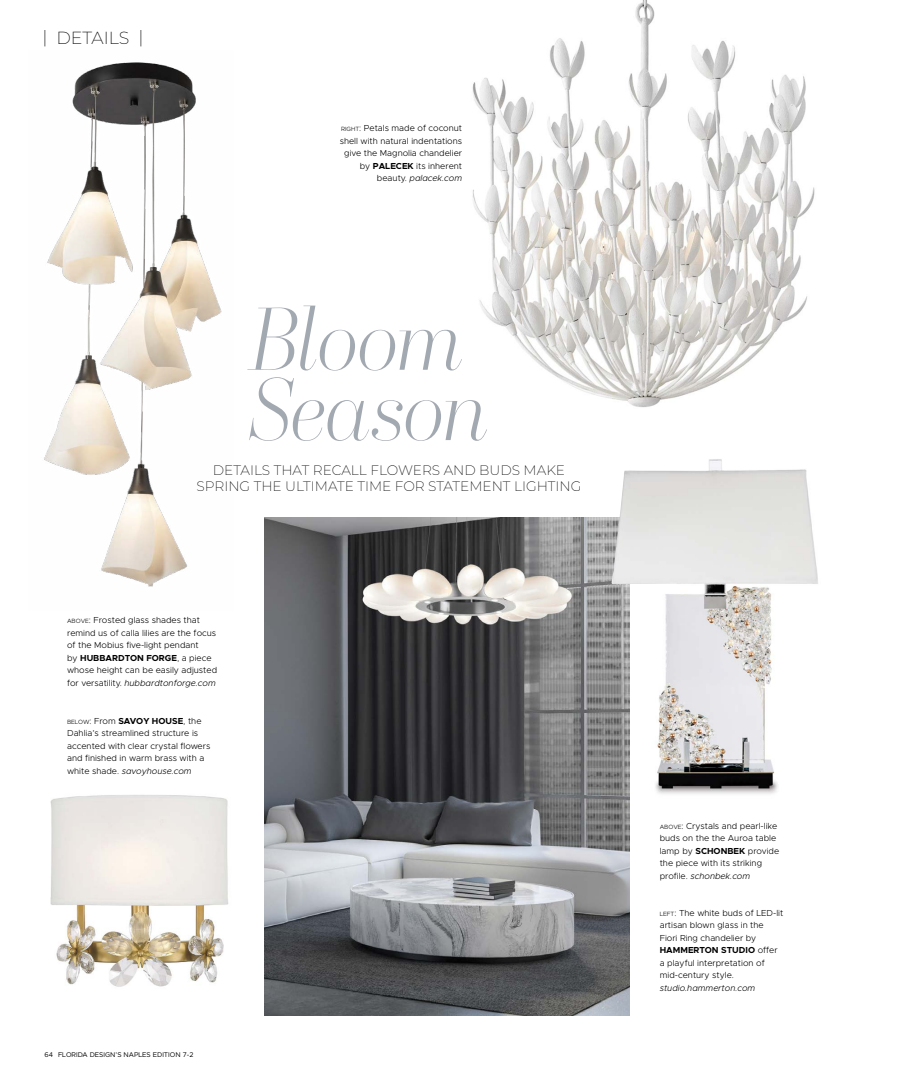
<style>
.page{position:relative;width:900px;height:1080px;background:#fff}
.page>*{position:absolute;margin:0;border:0;box-sizing:border-box;transform-origin:0 0}
.t1{font:italic 93.38px/70.4px "Yo Frankie Three";letter-spacing:-.01em;color:#a3a9b1}
.t2{font:200 17.5px "Montserrat";color:#000}
.t3{font:200 13.75px/16.2px "Montserrat";color:#000;text-align:center}
.t4{font:300 8.75px/12.5px "Metropolis";color:#000}
.t5{font:italic 300 8.75px "Metropolis";color:#000}
.t6{font:6.88px "Metropolis";color:#000}
.s1{font-size:6.12px}
.s2{font-style:inherit}
.s3{font-weight:700}
.s4{font-style:italic}
</style>
<div class="page">
<img style="left:265px;top:517px;width:364px;height:499px">
<img style="left:472px;top:0;width:343px;height:407px">
<img style="left:50px;top:795px;width:179px;height:192px">
<img style="left:44px;top:62px;width:178px;height:525px">
<img style="left:611px;top:459px;width:207px;height:357px">
<h2 class="t2" style="left:42px;top:27px;width:102px">| DETAILS |</h2>
<p class="t4" style="left:340px;top:122px;width:124px;text-align:right"><span class="s1">RIGHT</span><span class="s2">:</span> Petals made of coconut shell with natural indentations give the Magnolia chandelier by <span class="s3">PALECEK</span> its inherent beauty. <span class="s4">palacek.com</span></p>
<h1 class="t1" style="left:246px;top:304px;width:240px">Bloom<br>Season</h1>
<h3 class="t3" style="left:197px;top:461px;width:386px">DETAILS THAT RECALL FLOWERS AND BUDS MAKE<br>SPRING THE ULTIMATE TIME FOR STATEMENT LIGHTING</h3>
<p class="t4" style="left:67px;top:614px;width:152px"><span class="s1">ABOVE</span><span class="s2">:</span> Frosted glass shades that remind us of calla lilies are the focus of the Mobius five-light pendant<br>by <span class="s3">HUBBARDTON FORGE</span>, a piece whose height can be easily adjusted for versatility. <span class="s4">hubbardtonforge.com</span></p>
<p class="t4" style="left:67px;top:714px;width:145px"><span class="s1">BELOW</span><span class="s2">:</span> From <span class="s3">SAVOY HOUSE</span>, the<br>Dahlia’s streamlined structure is accented with clear crystal flowers and finished in warm brass with a white shade. <span class="s4">savoyhouse.com</span></p>
<p class="t6" style="left:45px;top:1050px;width:150px">64 FLORIDA DESIGN’S NAPLES EDITION 7-2</p>
<p class="t4" style="left:660px;top:820px;width:121px"><span class="s1">ABOVE</span><span class="s2">:</span> Crystals and pearl-like buds on the the Auroa table lamp by <span class="s3">SCHONBEK</span> provide the piece with its striking profile. <span class="s4">schonbek.com</span></p>
<p class="t4" style="left:660px;top:907px;width:125px"><span class="s1">LEFT</span><span class="s2">:</span> The white buds of LED-lit artisan blown glass in the<br>Fiori Ring chandelier by<br><span class="s3">HAMMERTON STUDIO</span> offer a playful interpretation of mid-century style.</p>
<p class="t5" style="left:660px;top:983px;width:97px">studio.hammerton.com</p>
</div>
